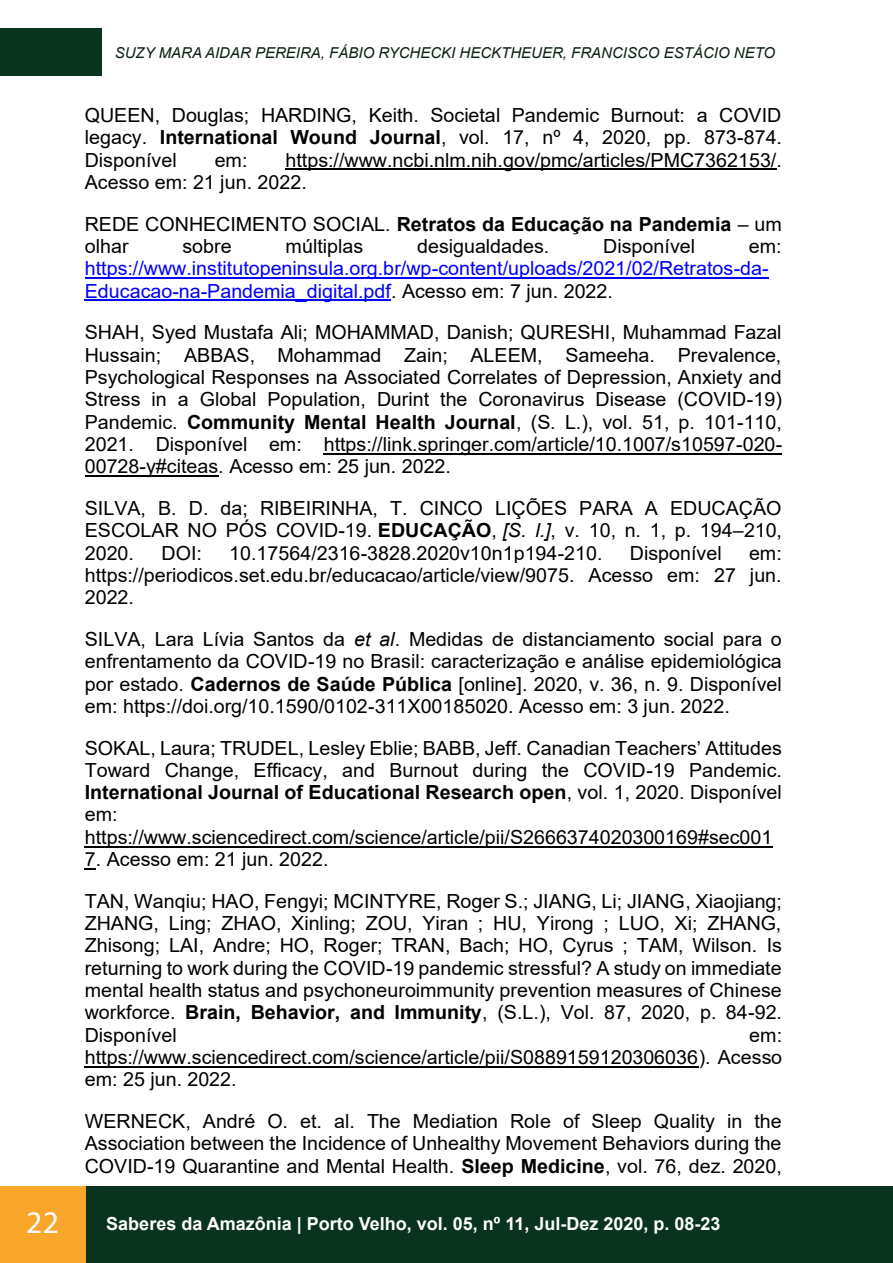
<style>
.page{position:relative;width:893px;height:1263px;background:#fff}
.page>*{position:absolute;margin:0;border:0;box-sizing:border-box;transform-origin:0 0}
.t1{font:31.5px "Myriad Pro";color:#fff}
.t2{font:19.35px/22.4px "Arial";color:#000;text-align:justify}
.t3{font:19.35px/22.4px "Arial";color:#00f}
.t4{font:700 18px "Arial";color:#fff}
.t5{font:italic 15px "Arial";color:#0a2011}
.s1{font-weight:700}
.s2{color:#000}
.s3{font-style:italic}
</style>
<div class="page">
<div style="left:0;top:28px;width:101px;height:48px;background:#09321f"></div>
<div style="left:0;top:1186px;width:893px;height:77px;background:#09321f"></div>
<div style="left:0;top:1186px;width:85px;height:77px;background:#f9a62a"></div>
<hr style="left:285px;top:169px;width:492px;height:1px;background:#000">
<hr style="left:85px;top:277px;width:684px;height:2px;background:#00f">
<hr style="left:85px;top:300px;width:306px;height:1px;background:#00f">
<hr style="left:324px;top:453px;width:458px;height:1px;background:#000">
<hr style="left:85px;top:475px;width:133px;height:2px;background:#000">
<hr style="left:85px;top:846px;width:688px;height:1px;background:#000">
<hr style="left:85px;top:1066px;width:614px;height:1px;background:#000">
<p class="t5" style="left:115px;top:43px;width:662px">SUZY MARA AIDAR PEREIRA, FÁBIO RYCHECKI HECKTHEUER, FRANCISCO ESTÁCIO NETO</p>
<p class="t2" style="left:85px;top:104px;width:699px">QUEEN, Douglas; HARDING, Keith. Societal Pandemic Burnout: a COVID legacy. <span class="s1">International Wound Journal</span>, vol. 17, nº 4, 2020, pp. 873-874.<br>Disponível</p>
<p class="t2" style="left:85px;top:148px;width:699px;text-indent:201px">https://www.ncbi.nlm.nih.gov/pmc/articles/PMC7362153/.<br>Acesso em: 21 jun. 2022.</p>
<p class="t2" style="left:85px;top:212px;width:699px">REDE CONHECIMENTO SOCIAL. <span class="s1">Retratos da Educação na Pandemia</span> – um olhar</p>
<p class="t2" style="left:215px;top:148px;width:34px">em:</p>
<p class="t2" style="left:182px;top:235px;width:51px">sobre</p>
<p class="t2" style="left:285px;top:235px;width:79px">múltiplas</p>
<p class="t2" style="left:417px;top:235px;width:134px">desigualdades.</p>
<p class="t2" style="left:603px;top:235px;width:93px">Disponível</p>
<p class="t3" style="left:85px;top:235px;width:698px;text-indent:664px"><span class="s2">em: </span>https://www.institutopeninsula.org.br/wp-content/uploads/2021/02/Retratos-da-<br>Educacao-na-Pandemia_digital.pdf<span class="s2">. Acesso em: 7 jun. 2022.</span></p>
<p class="t2" style="left:85px;top:321px;width:699px">SHAH, Syed Mustafa Ali; MOHAMMAD, Danish; QURESHI, Muhammad Fazal Hussain; ABBAS, Mohammad Zain; ALEEM, Sameeha. Prevalence, Psychological Responses na Associated Correlates of Depression, Anxiety and Stress in a Global Population, Durint the Coronavirus Disease (COVID-19)<br>Pandemic. <span class="s1">Community Mental Health Journal</span>, (S. L.), vol. 51, p. 101-110, 2021. Disponível em: https://link.springer.com/article/10.1007/s10597-020- 00728-y#citeas. Acesso em: 25 jun. 2022.</p>
<p class="t2" style="left:85px;top:497px;width:699px">SILVA, B. D. da; RIBEIRINHA, T. CINCO LIÇÕES PARA A EDUCAÇÃO ESCOLAR NO PÓS COVID-19. <span class="s1">EDUCAÇÃO</span>, <span class="s3">[S. l.]</span>, v. 10, n. 1, p. 194–210, 2020.</p>
<p class="t2" style="left:162px;top:541px;width:42px">DOI:</p>
<p class="t2" style="left:229px;top:541px;width:375px">10.17564/2316-3828.2020v10n1p194-210.</p>
<p class="t2" style="left:630px;top:541px;width:93px">Disponível</p>
<p class="t2" style="left:85px;top:541px;width:699px;text-indent:664px">em: https://periodicos.set.edu.br/educacao/article/view/9075. Acesso em: 27 jun.<br>2022.</p>
<p class="t2" style="left:85px;top:628px;width:699px">SILVA, Lara Lívia Santos da <span class="s3">et al</span>. Medidas de distanciamento social para o enfrentamento da COVID-19 no Brasil: caracterização e análise epidemiológica por estado. <span class="s1">Cadernos de Saúde Pública</span> [online]. 2020, v. 36, n. 9. Disponível em: https://doi.org/10.1590/0102-311X00185020. Acesso em: 3 jun. 2022.</p>
<p class="t2" style="left:85px;top:737px;width:699px;text-align:left">SOKAL, Laura; TRUDEL, Lesley Eblie; BABB, Jeff. Canadian Teachers’ Attitudes Toward Change, Efficacy, and Burnout during the COVID-19 Pandemic.<br><span class="s1">International Journal of Educational Research open</span>, vol. 1, 2020. Disponível em: https://www.sciencedirect.com/science/article/pii/S2666374020300169#sec001</p>
<p class="t2" style="left:85px;top:838px;width:699px;line-height:41.7px">7. Acesso em: 21 jun. 2022.<br>TAN, Wanqiu; HAO, Fengyi; MCINTYRE, Roger S.; JIANG, Li; JIANG, Xiaojiang;</p>
<p class="t2" style="left:85px;top:912px;width:699px">ZHANG, Ling; ZHAO, Xinling; ZOU, Yiran ; HU, Yirong ; LUO, Xi; ZHANG, Zhisong; LAI, Andre; HO, Roger; TRAN, Bach; HO, Cyrus ; TAM, Wilson. Is returning to work during the COVID-19 pandemic stressful? A study on immediate mental health status and psychoneuroimmunity prevention measures of Chinese workforce. <span class="s1">Brain, Behavior, and Immunity</span>, (S.L.), Vol. 87, 2020, p. 84-92.<br>Disponível</p>
<p class="t2" style="left:85px;top:1023px;width:699px;text-indent:664px">em: https://www.sciencedirect.com/science/article/pii/S0889159120306036). Acesso em: 25 jun. 2022.</p>
<p class="t2" style="left:85px;top:1110px;width:699px">WERNECK, André O. et. al. The Mediation Role of Sleep Quality in the Association between the Incidence of Unhealthy Movement Behaviors during the COVID-19 Quarantine and Mental Health. <span class="s1">Sleep Medicine</span>, vol. 76, dez. 2020,</p>
<h1 class="t1" style="left:26px;top:1202px;width:34px">22</h1>
<p class="t4" style="left:106px;top:1211px;width:616px">Saberes da Amazônia | Porto Velho, vol. 05, nº 11, Jul-Dez 2020, p. 08-23</p>
</div>
